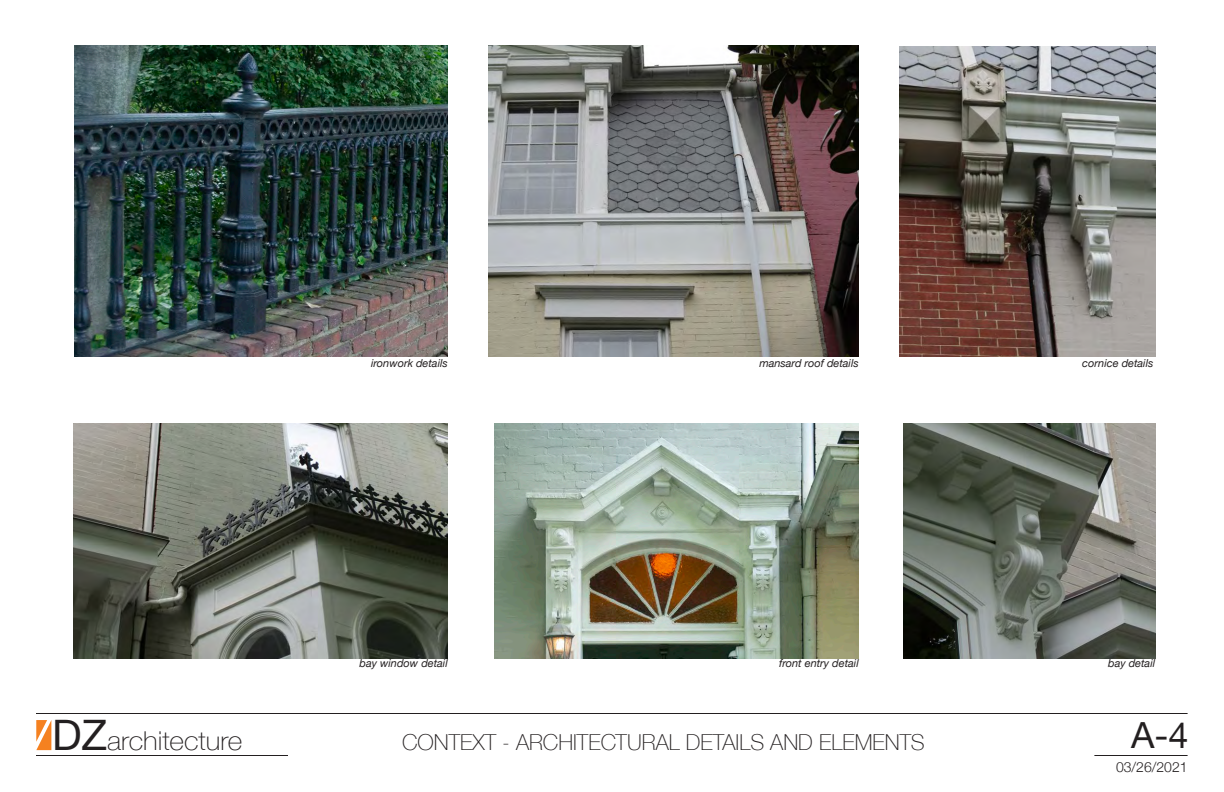
<style>
.page{position:relative;width:1224px;height:792px;background:#fff}
.page>*{position:absolute;margin:0;border:0;box-sizing:border-box;transform-origin:0 0}
.t1{font:36px "Helvetica Neue";color:#231f20}
.t2{font:100 26px "Helvetica Neue";color:#231f20;scale:1.08 1}
.t3{font:100 22px "Helvetica Neue";color:#231f20}
.t4{font:300 14px "Helvetica Neue";color:#231f20}
.t5{font:italic 11px "Helvetica Neue";color:#231f20}
.s1{font-weight:400;font-size:42px}
.s2{font-weight:500;font-size:36.4px;color:#8a898a}
</style>
<div class="page">
<hr style="left:36px;top:713px;width:1152px;height:1px;background:#231f20">
<hr style="left:36px;top:755px;width:252px;height:1px;background:#231f20">
<hr style="left:1094px;top:755px;width:94px;height:1px;background:#231f20">
<svg style="left:36px;top:720px;width:15px;height:30px"></svg>
<img style="left:74px;top:45px;width:374px;height:311px">
<img style="left:899px;top:47px;width:256px;height:309px">
<img style="left:903px;top:423px;width:252px;height:235px">
<img style="left:495px;top:423px;width:364px;height:235px">
<img style="left:73px;top:423px;width:375px;height:235px">
<img style="left:488px;top:45px;width:371px;height:311px">
<h2 class="t2" style="left:52px;top:721px;width:178px"><span class="s1">DZ</span><span class="s2">DZ</span>architecture</h2>
<p class="t5" style="left:371px;top:355px;width:78px">ironwork details</p>
<p class="t5" style="left:360px;top:655px;width:90px">bay window detail</p>
<p class="t5" style="left:759px;top:355px;width:101px">mansard roof details</p>
<p class="t5" style="left:779px;top:655px;width:81px">front entry detail</p>
<p class="t3" style="left:402px;top:726px;width:524px">CONTEXT - ARCHITECTURAL DETAILS AND ELEMENTS</p>
<p class="t5" style="left:1082px;top:355px;width:73px">cornice details</p>
<p class="t5" style="left:1108px;top:655px;width:49px">bay detail</p>
<h1 class="t1" style="left:1131px;top:709px;width:59px">A-4</h1>
<p class="t4" style="left:1116px;top:755px;width:73px">03/26/2021</p>
</div>
